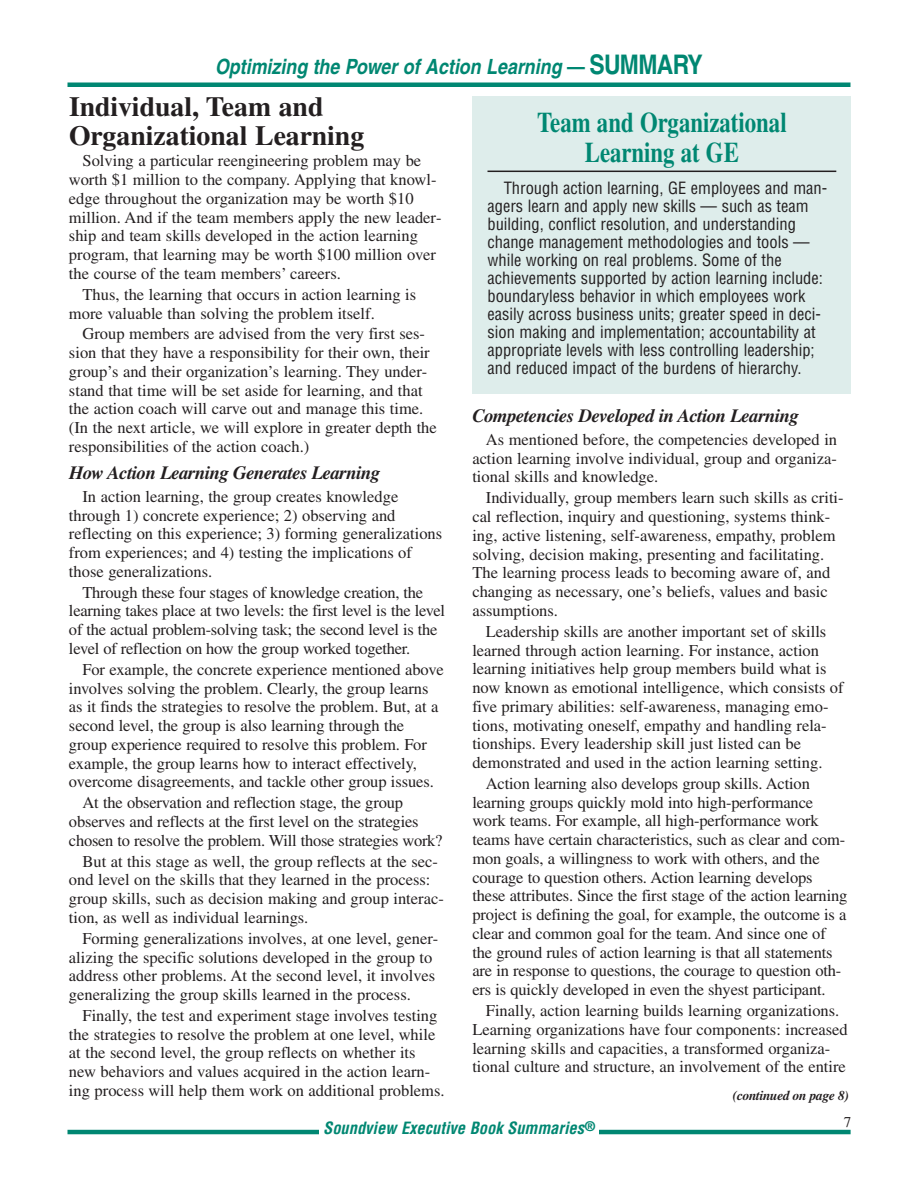
<style>
.page{position:relative;width:918px;height:1188px;background:#fff}
.page>*{position:absolute;margin:0;border:0;box-sizing:border-box;transform-origin:0 0}
.t1{font:700 28.5px/30px "Times";color:#008772;text-align:center;scale:.8 1}
.t2{font:700 27.75px/29.2px "Times";color:#231f20}
.t3{font:italic 700 21px "Helvetica";color:#008772;scale:.85 1}
.t4{font:italic 700 18.75px "Times";letter-spacing:-.025em;color:#231f20}
.t5{font:16.5px/18.8px "Times";color:#231f20}
.t6{font:condensed 16.5px/18px "Helvetica";color:#231f20}
.t7{font:italic 700 condensed 16.5px "Helvetica";color:#008772}
.t8{font:15px "Times";color:#231f20}
.t9{font:italic 700 13.5px "Times";letter-spacing:-.025em;color:#231f20}
.s1{font-style:normal}
.s2{font-style:normal;font-size:27px}
</style>
<div class="page">
<hr style="left:68px;top:83px;width:782px;height:4px;background:#008772">
<hr style="left:68px;top:1130px;width:783px;height:4px;background:#008772">
<div style="left:319px;top:1117px;width:280px;height:25px;background:#fff"></div>
<div style="left:472px;top:96px;width:379px;height:298px;background:#deedeb"></div>
<hr style="left:488px;top:171px;width:348px;height:1px;background:#231f20">
<p class="t3" style="left:215px;top:59px;width:576px">Optimizing the Power of Action Learning <span class="s1">—</span> <span class="s2">SUMMARY</span></p>
<h2 class="t2" style="left:69px;top:95px;width:297px">Individual, Team and<br>Organizational Learning</h2>
<p class="t5" style="left:69px;top:153px;width:374px;text-indent:14px">Solving a particular reengineering problem may be worth $1 million to the company. Applying that knowl&shy;edge throughout the organization may be worth $10 million. And if the team members apply the new leader&shy;ship and team skills developed in the action learning program, that learning may be worth $100 million over the course of the team members’ careers.</p>
<p class="t5" style="left:69px;top:286px;width:349px;text-indent:14px">Thus, the learning that occurs in action learning is more valuable than solving the problem itself.</p>
<p class="t5" style="left:69px;top:326px;width:369px;text-indent:14px">Group members are advised from the very first ses&shy;sion that they have a responsibility for their own, their group’s and their organization’s learning. They under&shy;stand that time will be set aside for learning, and that the action coach will carve out and manage this time. (In the next article, we will explore in greater depth the responsibilities of the action coach.)</p>
<p class="t4" style="left:69px;top:466px;width:313px">How Action Learning Generates Learning</p>
<p class="t5" style="left:69px;top:488px;width:375px;text-indent:14px">In action learning, the group creates knowledge through 1) concrete experience; 2) observing and reflecting on this experience; 3) forming generalizations from experiences; and 4) testing the implications of those generalizations.</p>
<p class="t5" style="left:69px;top:584px;width:378px;text-indent:14px">Through these four stages of knowledge creation, the learning takes place at two levels: the first level is the level of the actual problem-solving task; the second level is the level of reflection on how the group worked together.</p>
<p class="t5" style="left:69px;top:661px;width:376px;text-indent:14px">For example, the concrete experience mentioned above involves solving the problem. Clearly, the group learns as it finds the strategies to resolve the problem. But, at a second level, the group is also learning through the group experience required to resolve this problem. For example, the group learns how to interact effectively, overcome disagreements, and tackle other group issues.</p>
<p class="t5" style="left:69px;top:795px;width:375px;text-indent:14px">At the observation and reflection stage, the group observes and reflects at the first level on the strategies chosen to resolve the problem. Will those strategies work?</p>
<p class="t5" style="left:69px;top:853px;width:376px;text-indent:14px">But at this stage as well, the group reflects at the sec&shy;ond level on the skills that they learned in the process: group skills, such as decision making and group interac&shy;tion, as well as individual learnings.</p>
<p class="t5" style="left:69px;top:930px;width:371px;text-indent:14px">Forming generalizations involves, at one level, gener&shy;alizing the specific solutions developed in the group to address other problems. At the second level, it involves generalizing the group skills learned in the process.</p>
<p class="t5" style="left:69px;top:1008px;width:377px;text-indent:14px">Finally, the test and experiment stage involves testing the strategies to resolve the problem at one level, while at the second level, the group reflects on whether its new behaviors and values acquired in the action learn&shy;ing process will help them work on additional problems.</p>
<h1 class="t1" style="left:537px;top:110px;width:314px">Team and Organizational<br>Learning at GE</h1>
<p class="t6" style="left:488px;top:181px;width:341px;text-indent:16px">Through action learning, GE employees and man&shy;agers learn and apply new skills — such as team building, conflict resolution, and understanding change management methodologies and tools — while working on real problems. Some of the achievements supported by action learning include: boundaryless behavior in which employees work easily across business units; greater speed in deci&shy;sion making and implementation; accountability at appropriate levels with less controlling leadership; and reduced impact of the burdens of hierarchy.</p>
<p class="t4" style="left:472px;top:409px;width:328px">Competencies Developed in Action Learning</p>
<p class="t5" style="left:472px;top:432px;width:366px;text-align:justify;text-indent:14px">As mentioned before, the competencies developed in action learning involve individual, group and organiza&shy;tional skills and knowledge.</p>
<p class="t5" style="left:472px;top:490px;width:373px;text-indent:14px">Individually, group members learn such skills as criti&shy;cal reflection, inquiry and questioning, systems think&shy;ing, active listening, self-awareness, empathy, problem solving, decision making, presenting and facilitating.<br>The learning process leads to becoming aware of, and changing as necessary, one’s beliefs, values and basic assumptions.</p>
<p class="t5" style="left:472px;top:623px;width:373px;text-indent:14px">Leadership skills are another important set of skills learned through action learning. For instance, action learning initiatives help group members build what is now known as emotional intelligence, which consists of five primary abilities: self-awareness, managing emo&shy;tions, motivating oneself, empathy and handling rela&shy;tionships. Every leadership skill just listed can be demonstrated and used in the action learning setting.</p>
<p class="t5" style="left:472px;top:776px;width:377px;text-indent:14px">Action learning also develops group skills. Action learning groups quickly mold into high-performance work teams. For example, all high-performance work teams have certain characteristics, such as clear and com&shy;mon goals, a willingness to work with others, and the courage to question others. Action learning develops these attributes. Since the first stage of the action learning project is defining the goal, for example, the outcome is a clear and common goal for the team. And since one of the ground rules of action learning is that all statements are in response to questions, the courage to question oth&shy;ers is quickly developed in even the shyest participant.</p>
<p class="t5" style="left:472px;top:1003px;width:377px;text-indent:14px">Finally, action learning builds learning organizations.<br>Learning organizations have four components: increased learning skills and capacities, a transformed organiza&shy;tional culture and structure, an involvement of the entire</p>
<p class="t9" style="left:733px;top:1091px;width:118px">(continued on page 8)</p>
<p class="t7" style="left:323px;top:1122px;width:273px">Soundview Executive Book Summaries<sup>®</sup></p>
<p class="t8" style="left:844px;top:1117px;width:9px">7</p>
</div>
